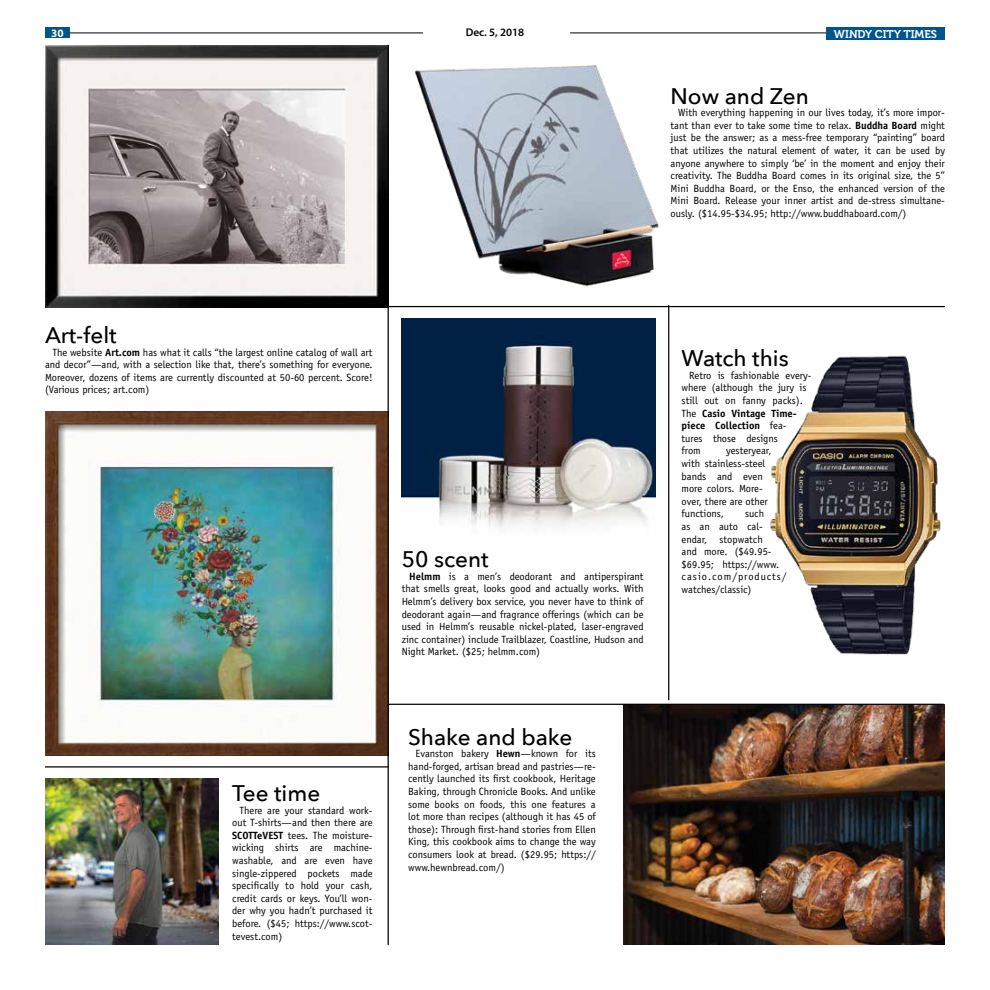
<style>
.page{position:relative;width:990px;height:990px;background:#fff}
.page>*{position:absolute;margin:0;border:0;box-sizing:border-box;transform-origin:0 0}
.t1{font:500 22.5px "Avenir Next";color:#000}
.t2{font:11.25px "Museo 700";color:#fff}
.t3{font:600 11.25px "Myriad Pro";color:#000}
.t4{font:700 11.25px "Myriad Pro";color:#fff}
.t5{font:10.5px/12.6px "Officina Sans";color:#000;text-align:justify}
.s1{font-weight:700}
</style>
<div class="page">
<hr style="left:570px;top:33px;width:374px;height:1px;background:#000">
<hr style="left:65px;top:33px;width:358px;height:1px;background:#000">
<div style="left:45px;top:27px;width:25px;height:11px;background:#00558f"></div>
<div style="left:826px;top:27px;width:119px;height:13px;background:#00558f"></div>
<img style="left:45px;top:779px;width:173px;height:166px">
<img style="left:770px;top:355px;width:171px;height:300px">
<img style="left:45px;top:45px;width:343px;height:262px">
<img style="left:45px;top:412px;width:343px;height:343px">
<img style="left:402px;top:65px;width:269px;height:241px">
<img style="left:624px;top:705px;width:321px;height:240px">
<img style="left:402px;top:319px;width:254px;height:208px">
<hr style="left:45px;top:766px;width:344px;height:2px;background:#000">
<hr style="left:388px;top:45px;width:1px;height:900px;background:#000">
<hr style="left:389px;top:306px;width:556px;height:1px;background:#000">
<hr style="left:388px;top:704px;width:556px;height:1px;background:#000">
<hr style="left:668px;top:305px;width:1px;height:395px;background:#000">
<p class="t4" style="left:51px;top:26px;width:14px">30</p>
<p class="t3" style="left:466px;top:25px;width:60px">Dec. 5, 2018</p>
<p class="t2" style="left:834px;top:28px;width:105px">WINDY CITY TIMES</p>
<h1 class="t1" style="left:671px;top:77px;width:140px">Now and Zen</h1>
<p class="t5" style="left:671px;top:106px;width:276px;text-indent:7px">With everything happening in our lives today, it’s more impor&shy;tant than ever to take some time to relax. <span class="s1">Buddha Board</span> might just be the answer; as a mess-free temporary “painting” board that utilizes the natural element of water, it can be used by anyone anywhere to simply ‘be’ in the moment and enjoy their creativity. The Buddha Board comes in its original size, the 5” Mini Buddha Board, or the Enso, the enhanced version of the Mini Board. Release your inner artist and de-stress simultane&shy;ously. ($14.95-$34.95; http://www.buddhaboard.com/)</p>
<h1 class="t1" style="left:45px;top:316px;width:73px">Art-felt</h1>
<p class="t5" style="left:45px;top:346px;width:329px;text-indent:7px">The website <span class="s1">Art.com</span> has what it calls “the largest online catalog of wall art and decor”—and, with a selection like that, there’s something for everyone.<br>Moreover, dozens of items are currently discounted at 50-60 percent. Score! (Various prices; art.com)</p>
<h1 class="t1" style="left:232px;top:774px;width:90px">Tee time</h1>
<p class="t5" style="left:232px;top:804px;width:142px;text-indent:7px">There are your standard work&shy;out T-shirts—and then there are <span class="s1">SCOTTeVEST</span> tees. The moisture&shy;wicking shirts are machine&shy;washable, and are even have single-zippered pockets made specifically to hold your cash, credit cards or keys. You’ll won&shy;der why you hadn’t purchased it before. ($45; https://www.scot&shy;tevest.com)</p>
<h1 class="t1" style="left:402px;top:540px;width:88px">50 scent</h1>
<p class="t5" style="left:402px;top:570px;width:243px;text-indent:7px"><span class="s1">Helmm</span> is a men’s deodorant and antiperspirant that smells great, looks good and actually works. With Helmm’s delivery box service, you never have to think of deodorant again—and fragrance offerings (which can be used in Helmm’s reusable nickel-plated, laser-engraved zinc container) include Trailblazer, Coastline, Hudson and Night Market. ($25; helmm.com)</p>
<h1 class="t1" style="left:408px;top:718px;width:166px">Shake and bake</h1>
<p class="t5" style="left:408px;top:747px;width:189px;text-indent:7px">Evanston bakery <span class="s1">Hewn</span>—known for its hand-forged, artisan bread and pastries—re&shy;cently launched its first cookbook, Heritage Baking, through Chronicle Books. And unlike some books on foods, this one features a lot more than recipes (although it has 45 of those): Through first-hand stories from Ellen King, this cookbook aims to change the way consumers look at bread. ($29.95; https:// www.hewnbread.com/)</p>
<h1 class="t1" style="left:682px;top:339px;width:109px">Watch this</h1>
<p class="t5" style="left:682px;top:369px;width:132px;text-align:left;text-indent:7px">Retro is fashionable every&shy;where (although the jury is still out on fanny packs).<br>The <span class="s1">Casio Vintage Time&shy;piece Collection</span> fea-<br>tures those designs<br>from</p>
<p class="t5" style="left:682px;top:445px;width:91px;text-align:left;text-indent:44px">yesteryear, with stainless-steel bands and even more colors. More&shy;over, there are other functions,</p>
<p class="t5" style="left:682px;top:508px;width:107px;text-align:left;text-indent:63px">such<br>as an auto cal&shy;endar, stopwatch<br>and more. ($49.95- $69.95; https://www. casio.com/products/ watches/classic)</p>
</div>
